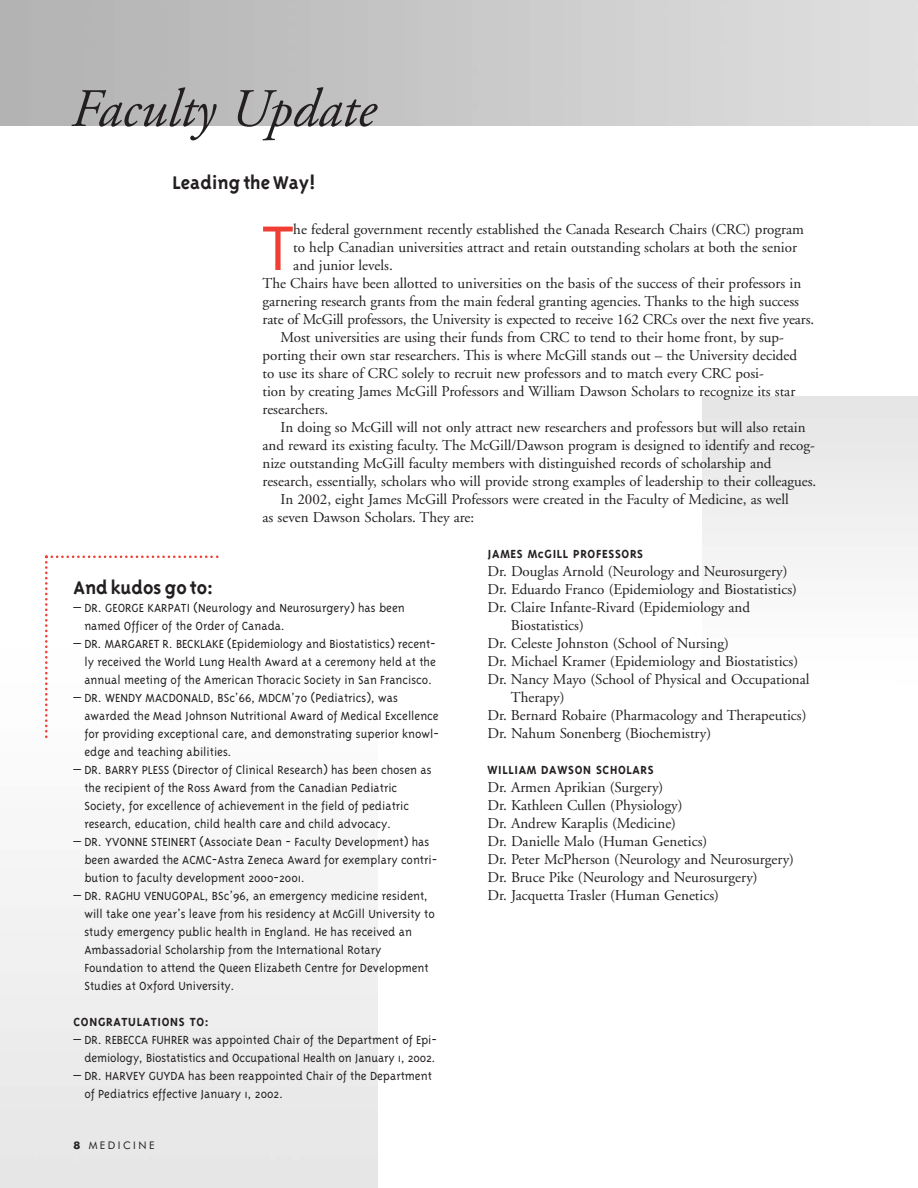
<style>
.page{position:relative;width:918px;height:1188px;background:#fff}
.page>*{position:absolute;margin:0;border:0;box-sizing:border-box;transform-origin:0 0}
.t1{font:60.75px "Futura BT";color:#ef3e33}
.t2{font:italic 54px "Adobe Garamond";color:#231f20}
.t3{font:700 21px "Triplex";color:#231f20}
.t4{font:15px/18px "Adobe Garamond";color:#231f20}
.t5{font:300 13.5px/18px "Triplex";color:#231f20}
.t6{font:700 13.5px "Triplex";letter-spacing:.05em;color:#231f20}
.t7{font:10.5px "Futura BT";letter-spacing:.235em;color:#231f20}
.s1{font-weight:700}
</style>
<div class="page">
<svg style="left:45px;top:556px;width:174px;height:182px"></svg>
<h2 class="t2" style="left:69px;top:87px;width:306px">Faculty Update</h2>
<h3 class="t3" style="left:172px;top:174px;width:145px">Leading the Way!</h3>
<h1 class="t1" style="left:263px;top:223px;width:32px">T</h1>
<p class="t4" style="left:293px;top:222px;width:512px">he federal government recently established the Canada Research Chairs (CRC) program</p>
<p class="t4" style="left:293px;top:240px;width:505px">to help Canadian universities attract and retain outstanding scholars at both the senior</p>
<p class="t4" style="left:293px;top:258px;width:101px">and junior levels.</p>
<p class="t4" style="left:263px;top:276px;width:540px">The Chairs have been allotted to universities on the basis of the success of their professors in</p>
<p class="t4" style="left:263px;top:294px;width:538px">garnering research grants from the main federal granting agencies. Thanks to the high success</p>
<p class="t4" style="left:263px;top:312px;width:553px">rate of McGill professors, the University is expected to receive 162 CRCs over the next five years.</p>
<p class="t4" style="left:281px;top:330px;width:505px">Most universities are using their funds from CRC to tend to their home front, by sup-</p>
<p class="t4" style="left:263px;top:348px;width:536px">porting their own star researchers. This is where McGill stands out – the University decided</p>
<p class="t4" style="left:263px;top:366px;width:503px">to use its share of CRC solely to recruit new professors and to match every CRC posi-</p>
<p class="t4" style="left:263px;top:384px;width:534px">tion by creating James McGill Professors and William Dawson Scholars to recognize its star</p>
<p class="t4" style="left:263px;top:402px;width:67px">researchers.</p>
<p class="t4" style="left:281px;top:420px;width:527px">In doing so McGill will not only attract new researchers and professors but will also retain</p>
<p class="t4" style="left:263px;top:438px;width:554px">and reward its existing faculty. The McGill/Dawson program is designed to identify and recog-</p>
<p class="t4" style="left:263px;top:456px;width:511px">nize outstanding McGill faculty members with distinguished records of scholarship and</p>
<p class="t4" style="left:263px;top:474px;width:555px">research, essentially, scholars who will provide strong examples of leadership to their colleagues.</p>
<p class="t4" style="left:281px;top:492px;width:510px">In 2002, eight James McGill Professors were created in the Faculty of Medicine, as well</p>
<p class="t4" style="left:263px;top:510px;width:213px">as seven Dawson Scholars. They are:</p>
<h3 class="t3" style="left:74px;top:579px;width:141px">And kudos go to:</h3>
<p class="t5" style="left:84px;top:600px;width:322px;text-indent:-11px">– DR. GEORGE KARPATI (Neurology and Neurosurgery) has been named Officer of the Order of Canada.</p>
<p class="t5" style="left:84px;top:636px;width:353px;text-align:justify;text-indent:-11px">– DR. MARGARET R. BECKLAKE (Epidemiology and Biostatistics) recent&shy;ly received the World Lung Health Award at a ceremony held at the annual meeting of the American Thoracic Society in San Francisco.</p>
<p class="t5" style="left:84px;top:690px;width:356px;text-indent:-11px">– DR. WENDY MACDONALD, BSc’66, MDCM’70 (Pediatrics), was awarded the Mead Johnson Nutritional Award of Medical Excellence for providing exceptional care, and demonstrating superior knowl&shy;edge and teaching abilities.</p>
<p class="t5" style="left:84px;top:762px;width:349px;text-indent:-11px">– DR. BARRY PLESS (Director of Clinical Research) has been chosen as the recipient of the Ross Award from the Canadian Pediatric Society, for excellence of achievement in the field of pediatric research, education, child health care and child advocacy.</p>
<p class="t5" style="left:84px;top:834px;width:355px;text-indent:-11px">– DR. YVONNE STEINERT (Associate Dean - Faculty Development) has been awarded the ACMC-Astra Zeneca Award for exemplary contri&shy;bution to faculty development 2000-2001.</p>
<p class="t5" style="left:84px;top:888px;width:352px;text-indent:-11px">– DR. RAGHU VENUGOPAL, BSc’96, an emergency medicine resident, will take one year’s leave from his residency at McGill University to study emergency public health in England. He has received an Ambassadorial Scholarship from the International Rotary Foundation to attend the Queen Elizabeth Centre for Development Studies at Oxford University.</p>
<p class="t6" style="left:74px;top:1016px;width:137px">CONGRATULATIONS TO:</p>
<p class="t5" style="left:74px;top:1032px;width:365px;text-align:right">– DR. REBECCA FUHRER was appointed Chair of the Department of Epi&shy;demiology, Biostatistics and Occupational Health on January 1, 2002.</p>
<p class="t5" style="left:84px;top:1068px;width:349px;text-indent:-11px">– DR. HARVEY GUYDA has been reappointed Chair of the Department of Pediatrics effective January 1, 2002.</p>
<p class="t7" style="left:74px;top:1141px;width:83px"><span class="s1">8</span> MEDICINE</p>
<p class="t6" style="left:488px;top:548px;width:157px">JAMES McGILL PROFESSORS</p>
<p class="t4" style="left:488px;top:564px;width:302px">Dr. Douglas Arnold (Neurology and Neurosurgery)</p>
<p class="t4" style="left:488px;top:582px;width:311px">Dr. Eduardo Franco (Epidemiology and Biostatistics)</p>
<p class="t4" style="left:488px;top:600px;width:264px">Dr. Claire Infante-Rivard (Epidemiology and</p>
<p class="t4" style="left:511px;top:618px;width:74px">Biostatistics)</p>
<p class="t4" style="left:488px;top:636px;width:243px">Dr. Celeste Johnston (School of Nursing)</p>
<p class="t4" style="left:488px;top:654px;width:312px">Dr. Michael Kramer (Epidemiology and Biostatistics)</p>
<p class="t4" style="left:488px;top:672px;width:324px">Dr. Nancy Mayo (School of Physical and Occupational</p>
<p class="t4" style="left:511px;top:690px;width:55px">Therapy)</p>
<p class="t4" style="left:488px;top:708px;width:321px">Dr. Bernard Robaire (Pharmacology and Therapeutics)</p>
<p class="t4" style="left:488px;top:726px;width:225px">Dr. Nahum Sonenberg (Biochemistry)</p>
<p class="t6" style="left:488px;top:764px;width:168px">WILLIAM DAWSON SCHOLARS</p>
<p class="t4" style="left:488px;top:780px;width:308px">Dr. Armen Aprikian (Surgery)<br>Dr. Kathleen Cullen (Physiology)<br>Dr. Andrew Karaplis (Medicine)<br>Dr. Danielle Malo (Human Genetics)<br>Dr. Peter McPherson (Neurology and Neurosurgery)<br>Dr. Bruce Pike (Neurology and Neurosurgery)<br>Dr. Jacquetta Trasler (Human Genetics)</p>
</div>
